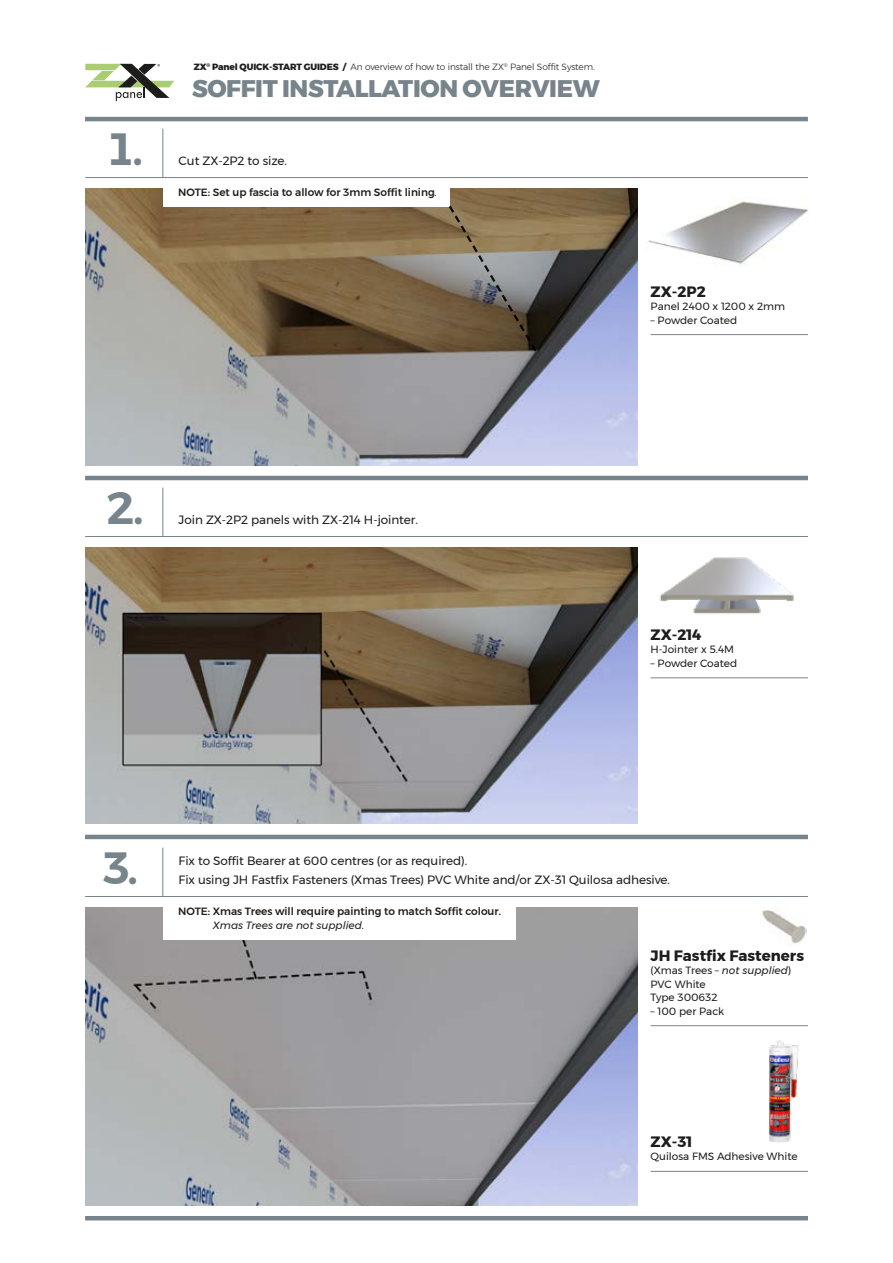
<style>
.page{position:relative;width:893px;height:1263px;background:#fff}
.page>*{position:absolute;margin:0;border:0;box-sizing:border-box;transform-origin:0 0}
.t1{font:600 45px "Montserrat";color:#78848b}
.t2{font:800 24px "Montserrat";letter-spacing:-.015em;color:#78848b}
.t3{font:700 15px "Montserrat";color:#1d1d1b}
.t4{font:12px "Montserrat";letter-spacing:-.005em;color:#1d1d1b}
.t5{font:10.5px/13.5px "Montserrat";color:#1d1d1b}
.t6{font:500 10.5px "Montserrat";color:#1d1d1b}
.t7{font:italic 10.5px "Montserrat";color:#1d1d1b}
.t8{font:300 9px "Montserrat";letter-spacing:-.01em;color:#1d1d1b}
.s1{font-weight:800}
.s2{font-weight:400;font-style:italic}
.s3{font-style:italic}
</style>
<div class="page">
<img style="left:85px;top:189px;width:553px;height:276px">
<img style="left:85px;top:907px;width:553px;height:298px">
<div style="left:163px;top:895px;width:353px;height:44px;background:#fff"></div>
<div style="left:163px;top:176px;width:287px;height:30px;background:#fff"></div>
<img style="left:760px;top:910px;width:46px;height:34px">
<img style="left:85px;top:548px;width:553px;height:276px">
<hr style="left:85px;top:1216px;width:723px;height:4px;background:#78848b">
<hr style="left:85px;top:177px;width:723px;height:1px;background:#78848b">
<hr style="left:85px;top:117px;width:723px;height:4px;background:#78848b">
<hr style="left:162px;top:129px;width:1px;height:49px;background:#78848b">
<hr style="left:85px;top:536px;width:723px;height:1px;background:#78848b">
<hr style="left:85px;top:476px;width:723px;height:4px;background:#78848b">
<hr style="left:162px;top:488px;width:1px;height:48px;background:#78848b">
<svg style="left:85px;top:64px;width:89px;height:37px"></svg>
<hr style="left:651px;top:334px;width:157px;height:1px;background:#78848b">
<hr style="left:651px;top:677px;width:157px;height:1px;background:#78848b">
<img style="left:648px;top:201px;width:161px;height:65px">
<hr style="left:85px;top:835px;width:723px;height:4px;background:#78848b">
<hr style="left:85px;top:896px;width:723px;height:1px;background:#78848b">
<hr style="left:162px;top:847px;width:1px;height:49px;background:#78848b">
<hr style="left:651px;top:1025px;width:157px;height:1px;background:#78848b">
<img style="left:659px;top:557px;width:135px;height:57px">
<hr style="left:651px;top:1171px;width:157px;height:1px;background:#78848b">
<img style="left:769px;top:1041px;width:30px;height:101px">
<svg style="left:447px;top:204px;width:91px;height:149px;background:#7d705d"></svg>
<h1 class="t1" style="left:105px;top:114px;width:39px">1.</h1>
<p class="t8" style="left:194px;top:60px;width:403px"><span class="s1">ZX</span><sup>®</sup> <span class="s1">Panel QUICK-START GUIDES /</span> An overview of how to install the ZX<sup>®</sup> Panel Soffit System.</p>
<h2 class="t2" style="left:192px;top:69px;width:409px">SOFFIT INSTALLATION OVERVIEW</h2>
<p class="t4" style="left:179px;top:152px;width:110px">Cut ZX-2P2 to size.</p>
<p class="t6" style="left:178px;top:184px;width:260px">NOTE: Set up fascia to allow for 3mm Soffit lining<span class="s2">.</span></p>
<p class="t3" style="left:651px;top:279px;width:57px">ZX-2P2</p>
<p class="t5" style="left:651px;top:299px;width:136px">Panel 2400 x 1200 x 2mm</p>
<p class="t5" style="left:651px;top:313px;width:88px">– Powder Coated</p>
<h1 class="t1" style="left:105px;top:473px;width:41px">2.</h1>
<p class="t4" style="left:179px;top:511px;width:241px">Join ZX-2P2 panels with ZX-214 H-jointer.</p>
<p class="t3" style="left:651px;top:622px;width:53px">ZX-214</p>
<p class="t5" style="left:651px;top:643px;width:85px">H-Jointer x 5.4M</p>
<p class="t5" style="left:651px;top:656px;width:88px">– Powder Coated</p>
<h1 class="t1" style="left:100px;top:832px;width:39px">3.</h1>
<p class="t4" style="left:179px;top:851px;width:290px">Fix to Soffit Bearer at 600 centres (or as required).</p>
<p class="t4" style="left:179px;top:871px;width:493px">Fix using JH Fastfix Fasteners (Xmas Trees) PVC White and/or ZX-31 Quilosa adhesive.</p>
<p class="t6" style="left:178px;top:903px;width:324px">NOTE: Xmas Trees will require painting to match Soffit colour.</p>
<p class="t7" style="left:213px;top:917px;width:153px">Xmas Trees are not supplied.</p>
<p class="t3" style="left:651px;top:943px;width:155px">JH Fastfix Fasteners</p>
<p class="t5" style="left:651px;top:963px;width:142px">(Xmas Trees – <span class="s3">not supplied</span>)<br>PVC White<br>Type 300632</p>
<p class="t5" style="left:651px;top:1004px;width:75px">– 100 per Pack</p>
<p class="t3" style="left:651px;top:1129px;width:43px">ZX-31</p>
<p class="t5" style="left:651px;top:1150px;width:149px">Quilosa FMS Adhesive White</p>
</div>
